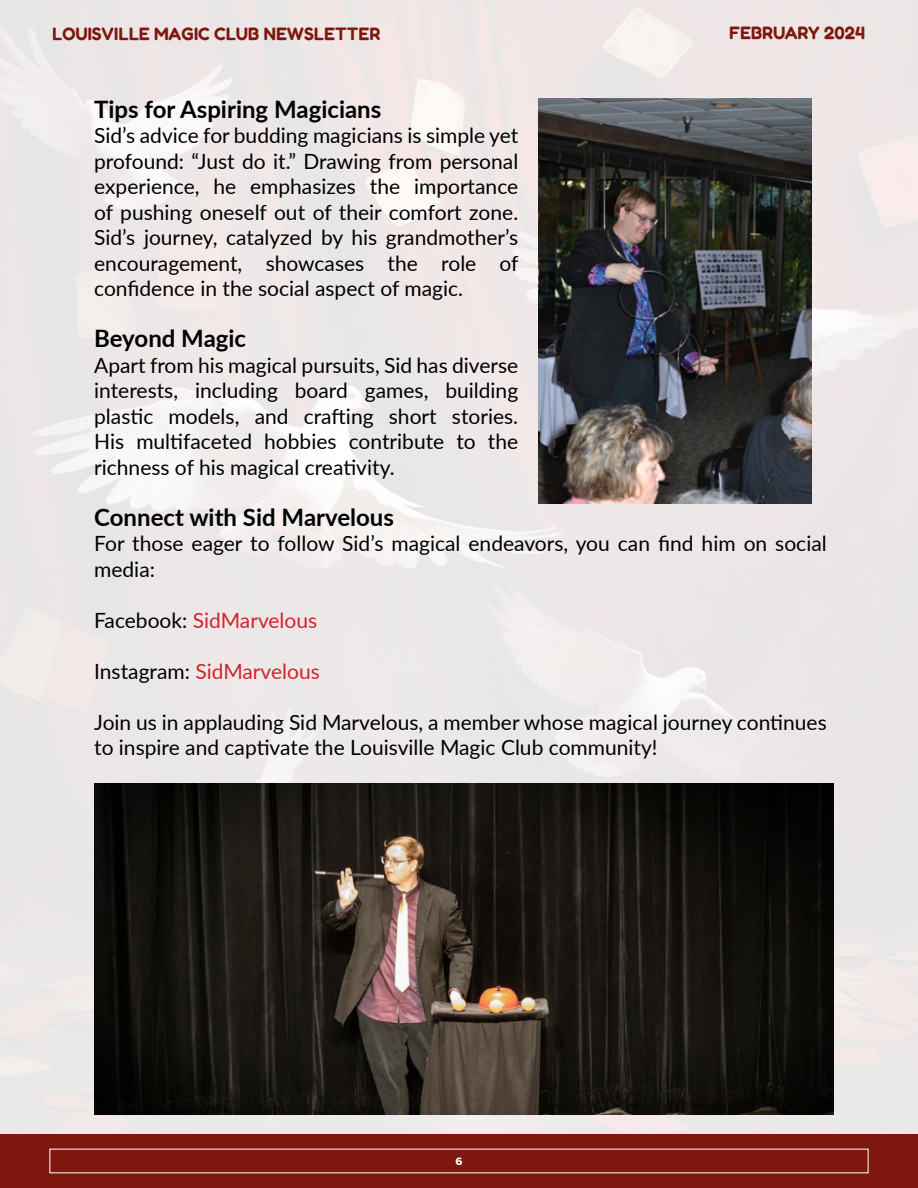
<style>
.page{position:relative;width:918px;height:1188px;background:#fff}
.page>*{position:absolute;margin:0;border:0;box-sizing:border-box;transform-origin:0 0}
.t1{font:700 24px "Lato";color:#000}
.t2{font:21px/25.5px "Lato";color:#000;text-align:justify}
.t3{font:21px "Lato";color:#d2232a}
.t4{font:300 18px "Fredoka";color:#7e180e}
.t5{font:900 10.5px "Filson Soft";color:#fff}
.s1{color:#000}
</style>
<div class="page">
<img style="left:0;top:0;width:918px;height:1134px">
<div style="left:0;top:1134px;width:918px;height:54px;background:#7e180e"></div>
<img style="left:539px;top:98px;width:273px;height:405px">
<img style="left:94px;top:784px;width:740px;height:331px">
<p class="t4" style="left:52px;top:23px;width:330px">LOUISVILLE MAGIC CLUB NEWSLETTER</p>
<p class="t4" style="left:729px;top:22px;width:137px">FEBRUARY 2024</p>
<p class="t1" style="left:94px;top:91px;width:289px">Tips for Aspiring Magicians</p>
<p class="t2" style="left:94px;top:122px;width:426px">Sid’s advice for budding magicians is simple yet profound: “Just do it.” Drawing from personal experience, he emphasizes the importance of pushing oneself out of their comfort zone.<br>Sid’s journey, catalyzed by his grandmother’s encouragement, showcases the role of confidence in the social aspect of magic.</p>
<p class="t1" style="left:94px;top:321px;width:154px">Beyond Magic</p>
<p class="t2" style="left:94px;top:351px;width:426px">Apart from his magical pursuits, Sid has diverse interests, including board games, building plastic models, and crafting short stories.<br>His multifaceted hobbies contribute to the richness of his magical creativity.</p>
<p class="t1" style="left:94px;top:499px;width:301px">Connect with Sid Marvelous</p>
<p class="t2" style="left:94px;top:530px;width:734px">For those eager to follow Sid’s magical endeavors, you can find him on social media:</p>
<p class="t3" style="left:94px;top:605px;width:225px"><span class="s1">Facebook:</span> SidMarvelous</p>
<p class="t3" style="left:94px;top:656px;width:227px"><span class="s1">Instagram:</span> SidMarvelous</p>
<p class="t2" style="left:94px;top:708px;width:734px">Join us in applauding Sid Marvelous, a member whose magical journey continues to inspire and captivate the Louisville Magic Club community!</p>
<p class="t5" style="left:455px;top:1154px;width:9px">6</p>
</div>
